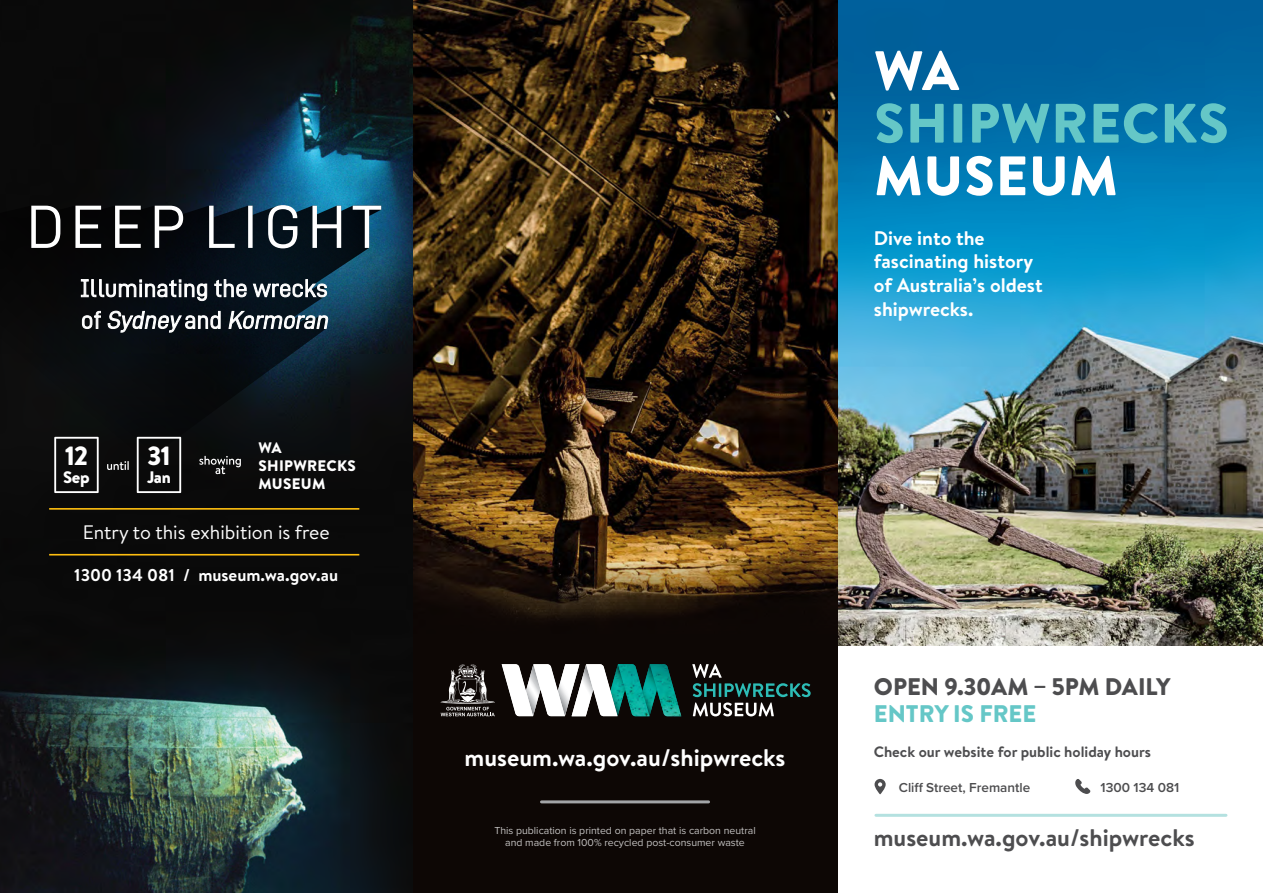
<style>
.page{position:relative;width:1263px;height:893px;background:#fff}
.page>*{position:absolute;margin:0;border:0;box-sizing:border-box;transform-origin:0 0}
.t1{font:900 55.35px "Brandon Text";letter-spacing:.02em;color:#65c7c7}
.t2{font:900 55.35px "Brandon Text";letter-spacing:.015em;color:#fff}
.t3{font:900 26.4px "Brandon Text";color:#fff}
.t4{font:700 24px "Brandon Text";color:#4d4d4f}
.t5{font:700 24px "Brandon Text";color:#fff}
.t6{font:900 24px "Brandon Text";letter-spacing:-.005em;color:#4d4d4f}
.t7{font:900 24px "Brandon Text";color:#65c7c7}
.t8{font:700 19.65px/23.5px "Brandon Text";color:#fff}
.t9{font:19.5px "Brandon Text";color:#fff}
.t10{font:700 17.1px "Brandon Text";color:#fff}
.t11{font:900 16.65px "Brandon Text";letter-spacing:-.025em;color:#fff}
.t12{font:900 15.15px/18.3px "Brandon Text";letter-spacing:.02em;color:#fff}
.t13{font:700 15px "Brandon Text";color:#4d4d4f}
.t14{font:600 13.5px "Proxima Nova";color:#4d4d4f}
.t15{font:10.5px/12px "Proxima Nova";color:#fff;text-align:center}
</style>
<div class="page">
<img style="left:0;top:0;width:1263px;height:893px">
<h2 class="t3" style="left:65px;top:437px;width:25px">12</h2>
<h3 class="t11" style="left:63px;top:465px;width:28px">Sep</h3>
<h2 class="t3" style="left:147px;top:437px;width:25px">31</h2>
<h3 class="t11" style="left:147px;top:465px;width:25px">Jan</h3>
<h3 class="t12" style="left:258px;top:438px;width:99px">WA<br>SHIPWRECKS</h3>
<h3 class="t12" style="left:258px;top:474px;width:68px">MUSEUM</h3>
<h3 class="t9" style="left:83px;top:519px;width:249px">Entry to this exhibition is free</h3>
<h3 class="t10" style="left:74px;top:563px;width:265px">1300 134 081 / museum.wa.gov.au</h3>
<h1 class="t2" style="left:874px;top:32px;width:86px">WA</h1>
<h1 class="t1" style="left:874px;top:84px;width:356px">SHIPWRECKS</h1>
<h1 class="t2" style="left:874px;top:137px;width:245px">MUSEUM</h1>
<h3 class="t8" style="left:874px;top:226px;width:170px">Dive into the fascinating history of Australia’s oldest shipwrecks.</h3>
<h3 class="t5" style="left:465px;top:741px;width:322px">museum.wa.gov.au/shipwrecks</h3>
<p class="t15" style="left:494px;top:824px;width:263px">This publication is printed on paper that is carbon neutral and made from 100% recycled post-consumer waste</p>
<h3 class="t6" style="left:874px;top:670px;width:298px">OPEN 9.30AM – 5PM DAILY</h3>
<h3 class="t7" style="left:874px;top:697px;width:164px">ENTRY IS FREE</h3>
<h3 class="t13" style="left:874px;top:741px;width:279px">Check our website for public holiday hours</h3>
<p class="t14" style="left:899px;top:777px;width:133px">Cliff Street, Fremantle</p>
<p class="t14" style="left:1100px;top:777px;width:80px">1300 134 081</p>
<h3 class="t4" style="left:874px;top:821px;width:322px">museum.wa.gov.au/shipwrecks</h3>
</div>
